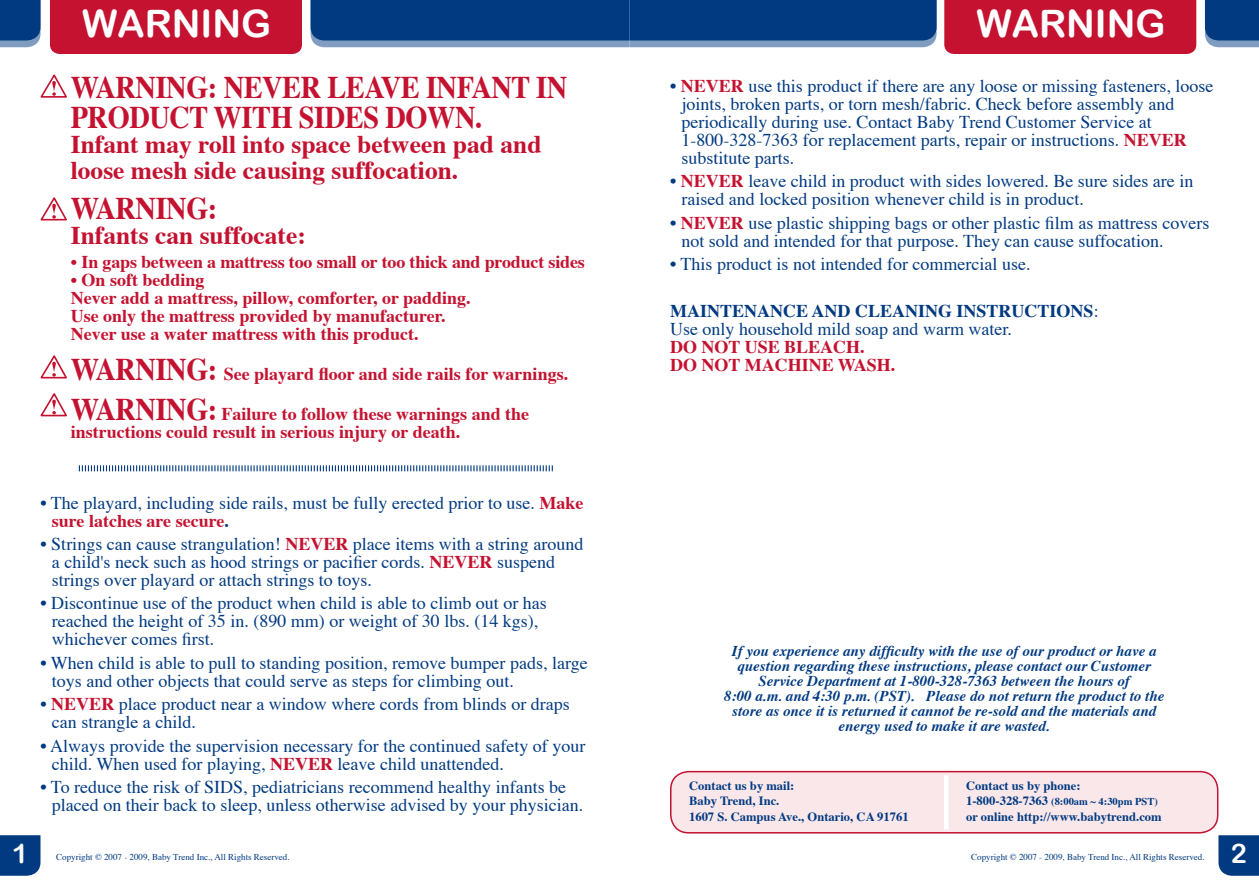
<style>
.page{position:relative;width:1259px;height:893px;background:#fff}
.page>*{position:absolute;margin:0;border:0;box-sizing:border-box;transform-origin:0 0}
.t1{font:37.8px "Arial Rounded MT Bold";color:#fff}
.t2{font:700 31.5px/30px "Times";letter-spacing:-.015em;color:#c41230;scale:.9 1}
.t3{font:27px "Arial Rounded MT Bold";color:#fff}
.t4{font:700 25.5px/25.5px "Times";color:#c41230}
.t5{font:18px/18px "Times";color:#013a81}
.t6{font:700 18px/18px "Times";color:#c41230}
.t7{font:italic 700 15px/15px "Times";color:#013a81;text-align:center}
.t8{font:700 12.6px/15.1px "Times";color:#013a81}
.t9{font:700 10.5px "Times";color:#013a81}
.t10{font:9px "Times";color:#013a81}
.s1{font-size:31.5px}
.s2{font-weight:700;color:#c41230}
.s3{font-weight:700}
.s4{font-size:12.6px}
</style>
<div class="page">
<div style="left:50px;top:0;width:252px;height:54px;background:#c41230"></div>
<svg style="left:0;top:0;width:40px;height:47px"></svg>
<div style="left:0;top:835px;width:40px;height:41px;background:#013a81"></div>
<div style="left:944px;top:0;width:252px;height:54px;background:#c41230"></div>
<svg style="left:310px;top:0;width:626px;height:47px"></svg>
<svg style="left:1205px;top:0;width:54px;height:47px"></svg>
<svg style="left:1218px;top:835px;width:41px;height:41px"></svg>
<div style="left:671px;top:772px;width:546px;height:61px;background:#f9e7ea;border-radius:18px"></div>
<div style="left:670px;top:771px;width:548px;height:62px;border:2px solid #c41230;border-radius:18px"></div>
<hr style="left:944px;top:775px;width:4px;height:54px;background:#fff">
<svg style="left:79px;top:465px;width:474px;height:6px"></svg>
<svg style="left:40px;top:74px;width:27px;height:24px"></svg>
<svg style="left:40px;top:197px;width:27px;height:24px"></svg>
<svg style="left:40px;top:355px;width:27px;height:24px"></svg>
<svg style="left:40px;top:393px;width:27px;height:24px"></svg>
<h1 class="t1" style="left:82px;top:1px;width:191px">WARNING</h1>
<h1 class="t1" style="left:976px;top:1px;width:191px">WARNING</h1>
<h2 class="t2" style="left:71px;top:69px;width:553px">WARNING: NEVER LEAVE INFANT IN<br>PRODUCT WITH SIDES DOWN.</h2>
<h3 class="t4" style="left:71px;top:129px;width:472px">Infant may roll into space between pad and loose mesh side causing suffocation.</h3>
<h2 class="t2" style="left:71px;top:190px;width:164px">WARNING:</h2>
<h3 class="t4" style="left:71px;top:220px;width:237px">Infants can suffocate:</h3>
<p class="t6" style="left:71px;top:251px;width:515px">• In gaps between a mattress too small or too thick and product sides</p>
<p class="t6" style="left:71px;top:269px;width:401px">• On soft bedding<br>Never add a mattress, pillow, comforter, or padding.<br>Use only the mattress provided by manufacturer.<br>Never use a water mattress with this product.</p>
<p class="t6" style="left:71px;top:363px;width:499px"><span class="s1">WARNING:</span> See playard floor and side rails for warnings.</p>
<p class="t6" style="left:71px;top:403px;width:460px"><span class="s1">WARNING:</span> Failure to follow these warnings and the instructions could result in serious injury or death.</p>
<p class="t5" style="left:681px;top:75px;width:533px;text-indent:-11px">• <span class="s2">NEVER</span> use this product if there are any loose or missing fasteners, loose joints, broken parts, or torn mesh/fabric. Check before assembly and periodically during use. Contact Baby Trend Customer Service at 1-800-328-7363 for replacement parts, repair or instructions. <span class="s2">NEVER </span>substitute parts.</p>
<p class="t5" style="left:681px;top:171px;width:513px;text-indent:-11px">• <span class="s2">NEVER</span> leave child in product with sides lowered. Be sure sides are in raised and locked position whenever child is in product.</p>
<p class="t5" style="left:681px;top:212px;width:529px;text-indent:-11px">• <span class="s2">NEVER</span> use plastic shipping bags or other plastic film as mattress covers not sold and intended for that purpose. They can cause suffocation.</p>
<p class="t5" style="left:670px;top:253px;width:362px">• This product is not intended for commercial use.</p>
<p class="t5" style="left:670px;top:300px;width:430px"><span class="s3">MAINTENANCE AND CLEANING INSTRUCTIONS</span>:<br>Use only household mild soap and warm water.</p>
<p class="t6" style="left:670px;top:336px;width:227px">DO NOT USE BLEACH.<br>DO NOT MACHINE WASH.</p>
<p class="t5" style="left:52px;top:492px;width:533px;text-indent:-11px">• The playard, including side rails, must be fully erected prior to use. <span class="s2">Make sure latches are secure</span><span class="s3">.</span></p>
<p class="t5" style="left:52px;top:533px;width:533px;text-indent:-11px">• Strings can cause strangulation! <span class="s2">NEVER</span> place items with a string around a child's neck such as hood strings or pacifier cords. <span class="s2">NEVER</span> suspend strings over playard or attach strings to toys.</p>
<p class="t5" style="left:52px;top:593px;width:496px;text-indent:-11px">• Discontinue use of the product when child is able to climb out or has reached the height of 35 in. (890 mm) or weight of 30 lbs. (14 kgs), whichever comes first.</p>
<p class="t5" style="left:52px;top:652px;width:537px;text-indent:-11px">• When child is able to pull to standing position, remove bumper pads, large toys and other objects that could serve as steps for climbing out.</p>
<p class="t5" style="left:52px;top:694px;width:519px;text-indent:-11px">• <span class="s2">NEVER</span> place product near a window where cords from blinds or draps can strangle a child.</p>
<p class="t5" style="left:52px;top:735px;width:535px;text-indent:-11px">• Always provide the supervision necessary for the continued safety of your child. When used for playing, <span class="s2">NEVER</span> leave child unattended.</p>
<p class="t5" style="left:52px;top:776px;width:533px;text-indent:-11px">• To reduce the risk of SIDS, pediatricians recommend healthy infants be placed on their back to sleep, unless otherwise advised by your physician.</p>
<p class="t8" style="left:966px;top:777px;width:116px">Contact us by phone:</p>
<p class="t7" style="left:724px;top:642px;width:442px">If you experience any difficulty with the use of our product or have a question regarding these instructions, please contact our Customer Service Department at 1-800-328-7363 between the hours of<br>8:00 a.m. and 4:30 p.m. (PST). Please do not return the product to the store as once it is returned it cannot be re-sold and the materials and energy used to make it are wasted.</p>
<p class="t8" style="left:689px;top:777px;width:221px">Contact us by mail:<br>Baby Trend, Inc.<br>1607 S. Campus Ave., Ontario, CA 91761</p>
<p class="t9" style="left:966px;top:792px;width:193px"><span class="s4">1-800-328-7363</span> (8:00am ~ 4:30pm PST)</p>
<p class="t8" style="left:966px;top:807px;width:197px">or online http://www.babytrend.com</p>
<h3 class="t3" style="left:12px;top:838px;width:18px">1</h3>
<p class="t10" style="left:56px;top:848px;width:235px">Copyright © 2007 - 2009, Baby Trend Inc., All Rights Reserved.</p>
<p class="t10" style="left:971px;top:848px;width:235px">Copyright © 2007 - 2009, Baby Trend Inc., All Rights Reserved.</p>
<h3 class="t3" style="left:1230px;top:838px;width:18px">2</h3>
</div>
